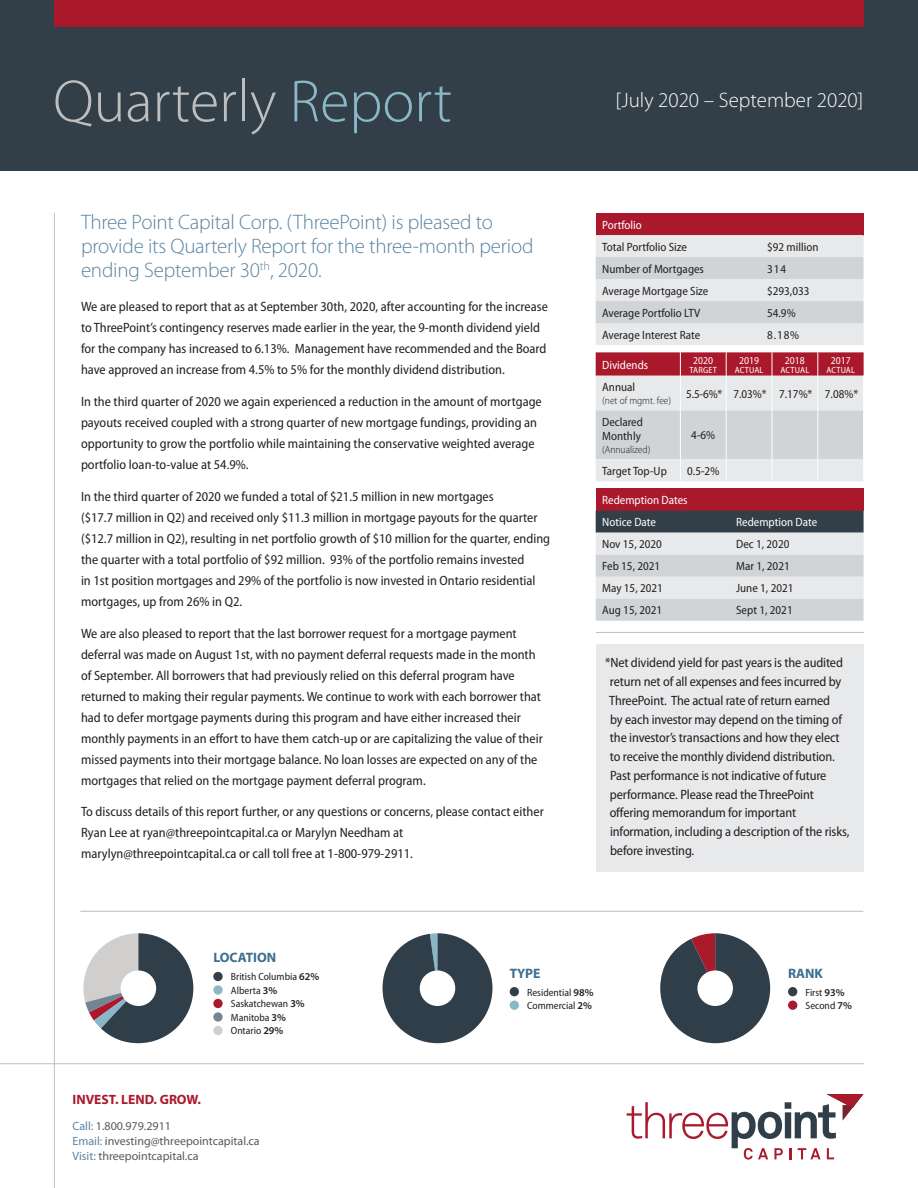
<style>
.page{position:relative;width:918px;height:1188px;background:#fff}
.page>*{position:absolute;margin:0;border:0;box-sizing:border-box;transform-origin:0 0}
.t1{font:300 60px "Myriad Pro";color:#bcbec0}
.t2{font:300 21px/24px "Myriad Pro";letter-spacing:-.01em;color:#5b84a2}
.t3{font:300 21px "Myriad Pro";color:#fff}
.t4{font:700 13.65px "Myriad Pro";color:#3b6e8f}
.t5{font:semi-condensed 13.5px/21px "Myriad Pro";color:#231f20}
.t6{font:700 13.5px "Myriad Pro";color:#aa182c}
.t7{font:semi-condensed 12px/14.4px "Myriad Pro";color:#231f20}
.t8{font:12px/15px "Myriad Pro";color:#58595b}
.t9{font:semi-condensed 12px/22px "Myriad Pro";color:#fff}
.t10{font:semi-condensed 10.5px/13.5px "Myriad Pro";color:#231f20}
.t11{font:300 semi-condensed 10.5px "Myriad Pro";color:#231f20}
.t12{font:semi-condensed 10.5px "Myriad Pro";color:#fff}
.t13{font:semi-condensed 9px "Myriad Pro";letter-spacing:.02em;color:#fff}
.s1{color:#8bb7c9}
.s2{font-weight:600;font-stretch:normal}
.s3{color:#5b84a2}
</style>
<div class="page">
<div style="left:0;top:0;width:918px;height:171px;background:#323e48"></div>
<div style="left:54px;top:0;width:810px;height:27px;background:#aa182c"></div>
<hr style="left:54px;top:213px;width:1px;height:975px;background:#bcbec0">
<hr style="left:0;top:1063px;width:864px;height:1px;background:#bcbec0">
<div style="left:596px;top:213px;width:268px;height:22px;background:#aa182c"></div>
<svg style="left:596px;top:235px;width:268px;height:110px;background:#dee0e2"></svg>
<svg style="left:596px;top:352px;width:268px;height:129px;background:#d4bdc1"></svg>
<div style="left:596px;top:489px;width:268px;height:22px;background:#aa182c"></div>
<svg style="left:596px;top:511px;width:268px;height:110px;background:#bbbfc2"></svg>
<hr style="left:596px;top:632px;width:268px;height:1px;background:#bcbec0">
<div style="left:596px;top:644px;width:267px;height:228px;background:#e7e9ea"></div>
<svg style="left:627px;top:1094px;width:236px;height:66px"></svg>
<div style="left:213px;top:972px;width:10px;height:9px;background:#323e48;border-radius:50%"></div>
<svg style="left:213px;top:985px;width:10px;height:10px"></svg>
<div style="left:213px;top:999px;width:10px;height:9px;background:#aa182c;border-radius:50%"></div>
<svg style="left:213px;top:1012px;width:10px;height:10px"></svg>
<div style="left:213px;top:1026px;width:10px;height:9px;background:#d0cfcd;border-radius:50%"></div>
<svg style="left:83px;top:933px;width:110px;height:110px"></svg>
<div style="left:121px;top:970px;width:35px;height:36px;background:#fff;border-radius:50%"></div>
<svg style="left:660px;top:933px;width:110px;height:110px"></svg>
<div style="left:697px;top:970px;width:36px;height:36px;background:#fff;border-radius:50%"></div>
<div style="left:788px;top:987px;width:9px;height:9px;background:#323e48;border-radius:50%"></div>
<div style="left:788px;top:1001px;width:9px;height:9px;background:#aa182c;border-radius:50%"></div>
<svg style="left:383px;top:933px;width:109px;height:110px"></svg>
<div style="left:420px;top:970px;width:35px;height:36px;background:#fff;border-radius:50%"></div>
<div style="left:510px;top:987px;width:9px;height:9px;background:#323e48;border-radius:50%"></div>
<div style="left:510px;top:1001px;width:9px;height:9px;background:#8bb7c9;border-radius:50%"></div>
<hr style="left:80px;top:911px;width:783px;height:1px;background:#bcbec0">
<h1 class="t1" style="left:53px;top:68px;width:400px">Quarterly <span class="s1">Report</span></h1>
<h2 class="t2" style="left:81px;top:210px;width:454px">Three Point Capital Corp. (ThreePoint) is pleased to provide its Quarterly Report for the three-month period ending September 30<sup>th</sup>, 2020.</h2>
<p class="t5" style="left:81px;top:296px;width:468px">We are pleased to report that as at September 30th, 2020, after accounting for the increase to ThreePoint’s contingency reserves made earlier in the year, the 9-month dividend yield for the company has increased to 6.13%. Management have recommended and the Board have approved an increase from 4.5% to 5% for the monthly dividend distribution.</p>
<p class="t5" style="left:81px;top:391px;width:462px">In the third quarter of 2020 we again experienced a reduction in the amount of mortgage payouts received coupled with a strong quarter of new mortgage fundings, providing an opportunity to grow the portfolio while maintaining the conservative weighted average portfolio loan-to-value at 54.9%.</p>
<p class="t5" style="left:81px;top:486px;width:471px">In the third quarter of 2020 we funded a total of $21.5 million in new mortgages<br>($17.7 million in Q2) and received only $11.3 million in mortgage payouts for the quarter ($12.7 million in Q2), resulting in net portfolio growth of $10 million for the quarter, ending the quarter with a total portfolio of $92 million. 93% of the portfolio remains invested<br>in 1st position mortgages and 29% of the portfolio is now invested in Ontario residential mortgages, up from 26% in Q2.</p>
<p class="t5" style="left:81px;top:623px;width:463px">We are also pleased to report that the last borrower request for a mortgage payment deferral was made on August 1st, with no payment deferral requests made in the month of September. All borrowers that had previously relied on this deferral program have returned to making their regular payments. We continue to work with each borrower that had to defer mortgage payments during this program and have either increased their monthly payments in an effort to have them catch-up or are capitalizing the value of their missed payments into their mortgage balance. No loan losses are expected on any of the mortgages that relied on the mortgage payment deferral program.</p>
<p class="t5" style="left:81px;top:802px;width:464px">To discuss details of this report further, or any questions or concerns, please contact either<br>Ryan Lee at ryan@threepointcapital.ca or Marylyn Needham at marylyn@threepointcapital.ca or call toll free at 1-800-979-2911.</p>
<h2 class="t3" style="left:616px;top:88px;width:249px">[July 2020 – September 2020]</h2>
<p class="t9" style="left:602px;top:214px;width:41px">Portfolio</p>
<p class="t7" style="left:602px;top:240px;width:86px">Total Portfolio Size</p>
<p class="t7" style="left:767px;top:240px;width:53px">$92 million</p>
<p class="t7" style="left:602px;top:262px;width:103px">Number of Mortgages</p>
<p class="t7" style="left:767px;top:262px;width:20px">314</p>
<p class="t7" style="left:602px;top:284px;width:108px">Average Mortgage Size</p>
<p class="t7" style="left:767px;top:284px;width:44px">$293,033</p>
<p class="t7" style="left:602px;top:306px;width:100px">Average Portfolio LTV</p>
<p class="t7" style="left:767px;top:306px;width:30px">54.9%</p>
<p class="t7" style="left:602px;top:328px;width:100px">Average Interest Rate</p>
<p class="t7" style="left:767px;top:328px;width:34px">8.18%</p>
<p class="t9" style="left:602px;top:354px;width:48px">Dividends</p>
<p class="t12" style="left:693px;top:354px;width:21px">2020</p>
<p class="t13" style="left:690px;top:365px;width:29px">TARGET</p>
<p class="t12" style="left:739px;top:354px;width:21px">2019</p>
<p class="t13" style="left:735px;top:365px;width:30px">ACTUAL</p>
<p class="t12" style="left:785px;top:354px;width:21px">2018</p>
<p class="t13" style="left:781px;top:365px;width:30px">ACTUAL</p>
<p class="t12" style="left:831px;top:354px;width:21px">2017</p>
<p class="t13" style="left:826px;top:365px;width:30px">ACTUAL</p>
<p class="t7" style="left:602px;top:380px;width:35px">Annual</p>
<p class="t11" style="left:602px;top:395px;width:71px">(net of mgmt. fee)</p>
<p class="t7" style="left:602px;top:415px;width:42px">Declared<br>Monthly</p>
<p class="t11" style="left:602px;top:444px;width:50px">(Annualized)</p>
<p class="t7" style="left:686px;top:387px;width:174px">5.5-6%* 7.03%* 7.17%* 7.08%*</p>
<p class="t7" style="left:691px;top:428px;width:25px">4-6%</p>
<p class="t7" style="left:602px;top:464px;width:66px">Target Top-Up</p>
<p class="t7" style="left:687px;top:464px;width:34px">0.5-2%</p>
<p class="t9" style="left:602px;top:489px;width:87px">Redemption Dates<br>Notice Date</p>
<p class="t9" style="left:736px;top:511px;width:83px">Redemption Date</p>
<p class="t7" style="left:602px;top:537px;width:61px">Nov 15, 2020</p>
<p class="t7" style="left:736px;top:537px;width:55px">Dec 1, 2020</p>
<p class="t7" style="left:602px;top:559px;width:60px">Feb 15, 2021</p>
<p class="t7" style="left:736px;top:559px;width:55px">Mar 1, 2021</p>
<p class="t7" style="left:602px;top:581px;width:62px">May 15, 2021</p>
<p class="t7" style="left:736px;top:581px;width:59px">June 1, 2021</p>
<p class="t7" style="left:602px;top:603px;width:62px">Aug 15, 2021</p>
<p class="t7" style="left:736px;top:603px;width:58px">Sept 1, 2021</p>
<p class="t5" style="left:609px;top:654px;width:242px;line-height:18.8px;text-indent:-4px">*Net dividend yield for past years is the audited return net of all expenses and fees incurred by ThreePoint. The actual rate of return earned<br>by each investor may depend on the timing of the investor’s transactions and how they elect to receive the monthly dividend distribution.<br>Past performance is not indicative of future performance. Please read the ThreePoint offering memorandum for important information, including a description of the risks, before investing.</p>
<p class="t4" style="left:213px;top:950px;width:64px">LOCATION</p>
<p class="t10" style="left:231px;top:970px;width:90px">British Columbia <span class="s2">62%<br></span>Alberta <span class="s2">3%<br></span>Saskatchewan <span class="s2">3%<br></span>Manitoba <span class="s2">3%<br></span>Ontario <span class="s2">29%</span></p>
<p class="t4" style="left:788px;top:965px;width:36px">RANK</p>
<p class="t4" style="left:510px;top:965px;width:32px">TYPE</p>
<p class="t10" style="left:527px;top:986px;width:68px">Residential <span class="s2">98%<br></span>Commercial <span class="s2">2%</span></p>
<p class="t10" style="left:806px;top:986px;width:48px">First <span class="s2">93%<br></span>Second <span class="s2">7%</span></p>
<p class="t6" style="left:73px;top:1092px;width:130px">INVEST. LEND. GROW.</p>
<p class="t8" style="left:73px;top:1119px;width:189px"><span class="s3">Call:</span> 1.800.979.2911<br><span class="s3">Email:</span> investing@threepointcapital.ca<br><span class="s3">Visit:</span> threepointcapital.ca</p>
</div>
